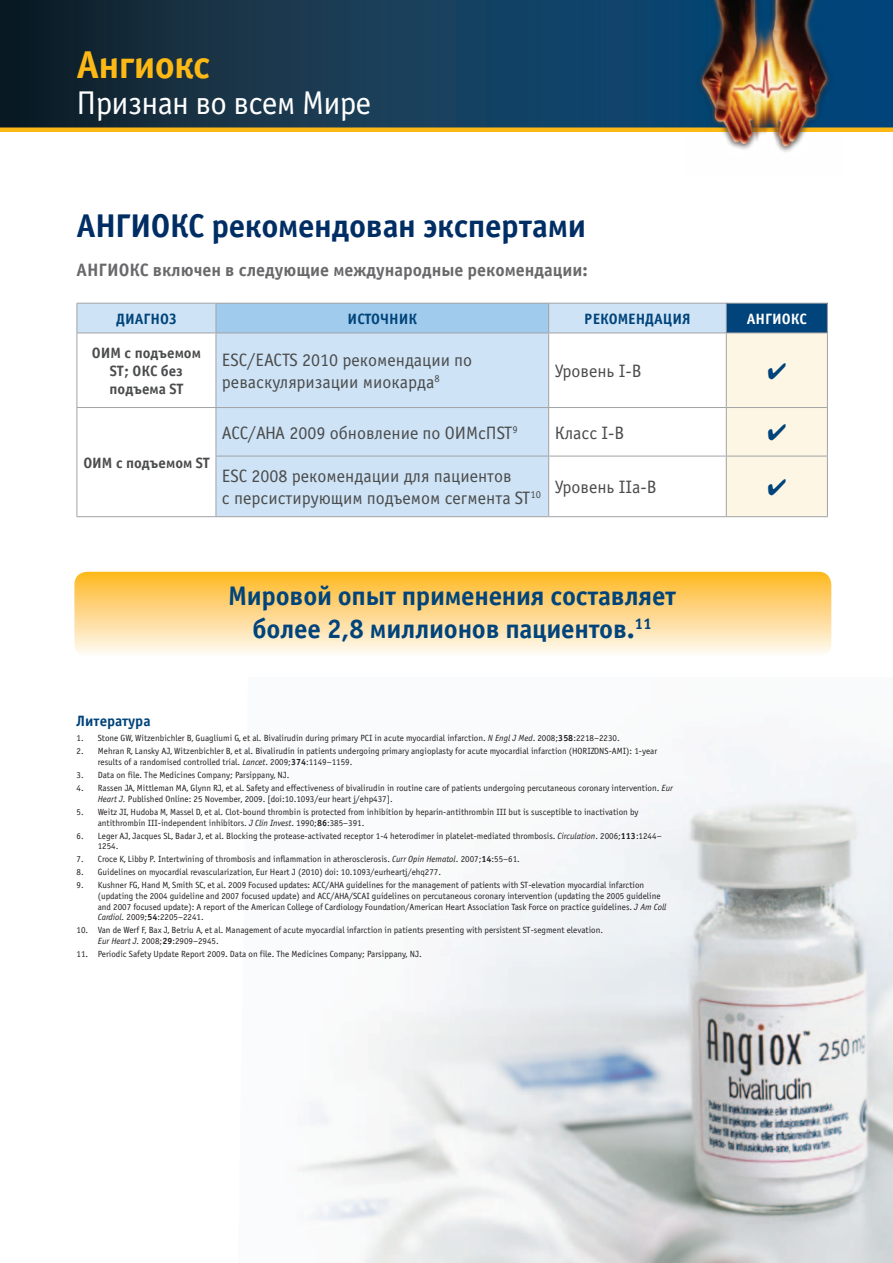
<style>
.page{position:relative;width:893px;height:1263px;background:#fff}
.page>*{position:absolute;margin:0;border:0;box-sizing:border-box;transform-origin:0 0}
.t1{font:700 39px "Officina Sans C";letter-spacing:-.02em;color:#fcb814}
.t2{font:700 33px "Officina Sans C";letter-spacing:-.01em;color:#002e64}
.t3{font:33px "Officina Sans C";letter-spacing:-.02em;color:#fff}
.t4{font:700 27px/33px "Officina Sans C";letter-spacing:-.01em;color:#00447b;text-align:center}
.t5{font:18px/21.6px "Officina Sans C";color:#4b4c4d}
.t6{font:700 18px "Officina Sans C";color:#69696c}
.t7{font:700 15px/18px "Officina Sans C";color:#4b4c4d;text-align:center}
.t8{font:700 15px "Officina Sans C";color:#00447b}
.t9{font:700 15px "Officina Sans C";color:#fff}
.t10{font:9px/10.8px "Officina Sans C";color:#231f20}
.s1{font-style:italic}
.s2{font-weight:700}
</style>
<div class="page">
<svg style="left:74px;top:572px;width:757px;height:82px;background:#fdd88a"></svg>
<img style="left:298px;top:737px;width:595px;height:526px">
<svg style="left:78px;top:304px;width:648px;height:212px;fill:#cee3f5"></svg>
<div style="left:216px;top:303px;width:333px;height:30px;background:#a1cbec"></div>
<hr style="left:77px;top:303px;width:139px;height:1px;background:#a1a3a6">
<svg style="left:77px;top:304px;width:1px;height:29px"></svg>
<hr style="left:216px;top:303px;width:333px;height:1px;background:#a1a3a6">
<svg style="left:216px;top:304px;width:1px;height:29px"></svg>
<hr style="left:549px;top:303px;width:177px;height:1px;background:#a1a3a6">
<svg style="left:548px;top:304px;width:1px;height:29px"></svg>
<hr style="left:726px;top:303px;width:102px;height:1px;background:#a1a3a6">
<hr style="left:77px;top:333px;width:139px;height:1px;background:#a1a3a6">
<hr style="left:77px;top:333px;width:1px;height:74px;background:#a1a3a6">
<hr style="left:77px;top:407px;width:139px;height:1px;background:#a1a3a6">
<hr style="left:77px;top:408px;width:1px;height:48px;background:#a1a3a6">
<hr style="left:77px;top:456px;width:1px;height:60px;background:#a1a3a6">
<hr style="left:77px;top:516px;width:139px;height:1px;background:#a1a3a6">
<hr style="left:216px;top:333px;width:333px;height:1px;background:#a1a3a6">
<hr style="left:216px;top:333px;width:1px;height:74px;background:#a1a3a6">
<hr style="left:549px;top:333px;width:177px;height:1px;background:#a1a3a6">
<hr style="left:548px;top:333px;width:1px;height:74px;background:#a1a3a6">
<hr style="left:216px;top:407px;width:333px;height:1px;background:#a1a3a6">
<hr style="left:216px;top:408px;width:1px;height:48px;background:#a1a3a6">
<hr style="left:549px;top:407px;width:177px;height:1px;background:#a1a3a6">
<hr style="left:548px;top:408px;width:1px;height:48px;background:#a1a3a6">
<hr style="left:216px;top:456px;width:333px;height:1px;background:#a1a3a6">
<hr style="left:216px;top:456px;width:1px;height:60px;background:#a1a3a6">
<hr style="left:549px;top:456px;width:177px;height:1px;background:#a1a3a6">
<hr style="left:548px;top:456px;width:1px;height:60px;background:#a1a3a6">
<hr style="left:216px;top:516px;width:333px;height:1px;background:#a1a3a6">
<hr style="left:549px;top:516px;width:177px;height:1px;background:#a1a3a6">
<svg style="left:0;top:0;width:893px;height:127px;background:#123853"></svg>
<div style="left:0;top:127px;width:893px;height:5px;background:#fcb814"></div>
<img style="left:686px;top:0;width:155px;height:152px">
<svg style="left:726px;top:304px;width:102px;height:213px;background:#d9dbd4"></svg>
<h1 class="t1" style="left:77px;top:42px;width:135px">Ангиокс</h1>
<h2 class="t3" style="left:77px;top:85px;width:296px">Признан во всем Мире</h2>
<h2 class="t2" style="left:77px;top:207px;width:511px">АНГИОКС рекомендован экспертами</h2>
<h3 class="t6" style="left:77px;top:259px;width:513px">АНГИОКС включен в следующие международные рекомендации:</h3>
<h3 class="t8" style="left:116px;top:310px;width:62px">ДИАГНОЗ</h3>
<h3 class="t8" style="left:348px;top:310px;width:71px">ИСТОЧНИК</h3>
<h3 class="t8" style="left:584px;top:310px;width:108px">РЕКОМЕНДАЦИЯ</h3>
<h3 class="t9" style="left:747px;top:310px;width:62px">АНГИОКС</h3>
<h3 class="t7" style="left:92px;top:344px;width:111px">ОИМ с подъемом<br>ST; ОКС без подъема ST</h3>
<h3 class="t5" style="left:222px;top:350px;width:252px">ESC/EACTS 2010 рекомендации по реваскуляризации миокарда<sup>8</sup></h3>
<h3 class="t5" style="left:555px;top:360px;width:88px">Уровень I-B</h3>
<h3 class="t7" style="left:83px;top:454px;width:128px">ОИМ с подъемом ST</h3>
<h3 class="t5" style="left:222px;top:422px;width:297px">ACC/AHA 2009 обновление по ОИМсПST<sup>9</sup></h3>
<h3 class="t5" style="left:555px;top:422px;width:71px">Класс I-B</h3>
<h3 class="t5" style="left:222px;top:466px;width:436px">ESC 2008 рекомендации для пациентов<br>с персистирующим подъемом сегмента ST<sup>10</sup> Уровень IIa-B</h3>
<h3 class="t4" style="left:228px;top:580px;width:449px">Мировой опыт применения составляет более 2,8 миллионов пациентов.<sup>11</sup></h3>
<h3 class="t8" style="left:77px;top:713px;width:76px">Литература</h3>
<p class="t10" style="left:77px;top:733px;width:545px">1. Stone GW, Witzenbichler B, Guagliumi G, et al. Bivalirudin during primary PCI in acute myocardial infarction. <span class="s1">N Engl J Med</span>. 2008;<span class="s2">358</span>:2218–2230.</p>
<p class="t10" style="left:98px;top:746px;width:561px;text-indent:-21px">2. Mehran R, Lansky AJ, Witzenbichler B, et al. Bivalirudin in patients undergoing primary angioplasty for acute myocardial infarction (HORIZONS-AMI): 1-year results of a randomised controlled trial. <span class="s1">Lancet</span>. 2009;<span class="s2">374</span>:1149–1159.</p>
<p class="t10" style="left:77px;top:770px;width:214px">3. Data on file. The Medicines Company; Parsippany, NJ.</p>
<p class="t10" style="left:98px;top:783px;width:577px;text-indent:-21px">4. Rassen JA, Mittleman MA, Glynn RJ, et al. Safety and effectiveness of bivalirudin in routine care of patients undergoing percutaneous coronary intervention. <span class="s1">Eur<br>Heart J.</span> Published Online: 25 November, 2009. [doi:10.1093/eur heart j/ehp437].</p>
<p class="t10" style="left:98px;top:806px;width:542px;text-indent:-21px">5. Weitz JI, Hudoba M, Massel D, et al. Clot-bound thrombin is protected from inhibition by heparin-antithrombin III but is susceptible to inactivation by antithrombin III-independent inhibitors. <span class="s1">J Clin Invest</span>. 1990;<span class="s2">86</span>:385–391.</p>
<p class="t10" style="left:98px;top:830px;width:565px;text-indent:-21px">6. Leger AJ, Jacques SL, Badar J, et al. Blocking the protease-activated receptor 1-4 heterodimer in platelet-mediated thrombosis. <span class="s1">Circulation</span>. 2006;<span class="s2">113</span>:1244–<br>1254.</p>
<p class="t10" style="left:77px;top:854px;width:445px">7. Croce K, Libby P. Intertwining of thrombosis and inflammation in atherosclerosis. <span class="s1">Curr Opin Hematol</span>. 2007;<span class="s2">14</span>:55–61.</p>
<p class="t10" style="left:77px;top:867px;width:366px">8. Guidelines on myocardial revascularization, Eur Heart J (2010) doi: 10.1093/eurheartj/ehq277.</p>
<p class="t10" style="left:98px;top:880px;width:570px;text-indent:-21px">9. Kushner FG, Hand M, Smith SC, et al. 2009 Focused updates: ACC/AHA guidelines for the management of patients with ST-elevation myocardial infarction (updating the 2004 guideline and 2007 focused update) and ACC/AHA/SCAI guidelines on percutaneous coronary intervention (updating the 2005 guideline and 2007 focused update): A report of the American College of Cardiology Foundation/American Heart Association Task Force on practice guidelines. <span class="s1">J Am Coll Cardiol.</span> 2009;<span class="s2">54</span>:2205–2241.</p>
<p class="t10" style="left:98px;top:925px;width:507px;text-indent:-21px">10. Van de Werf F, Bax J, Betriu A, et al. Management of acute myocardial infarction in patients presenting with persistent ST-segment elevation.<br><span class="s1">Eur Heart J.</span> 2008;<span class="s2">29</span>:2909–2945.</p>
<p class="t10" style="left:77px;top:949px;width:347px">11. Periodic Safety Update Report 2009. Data on file. The Medicines Company; Parsippany, NJ.</p>
</div>
